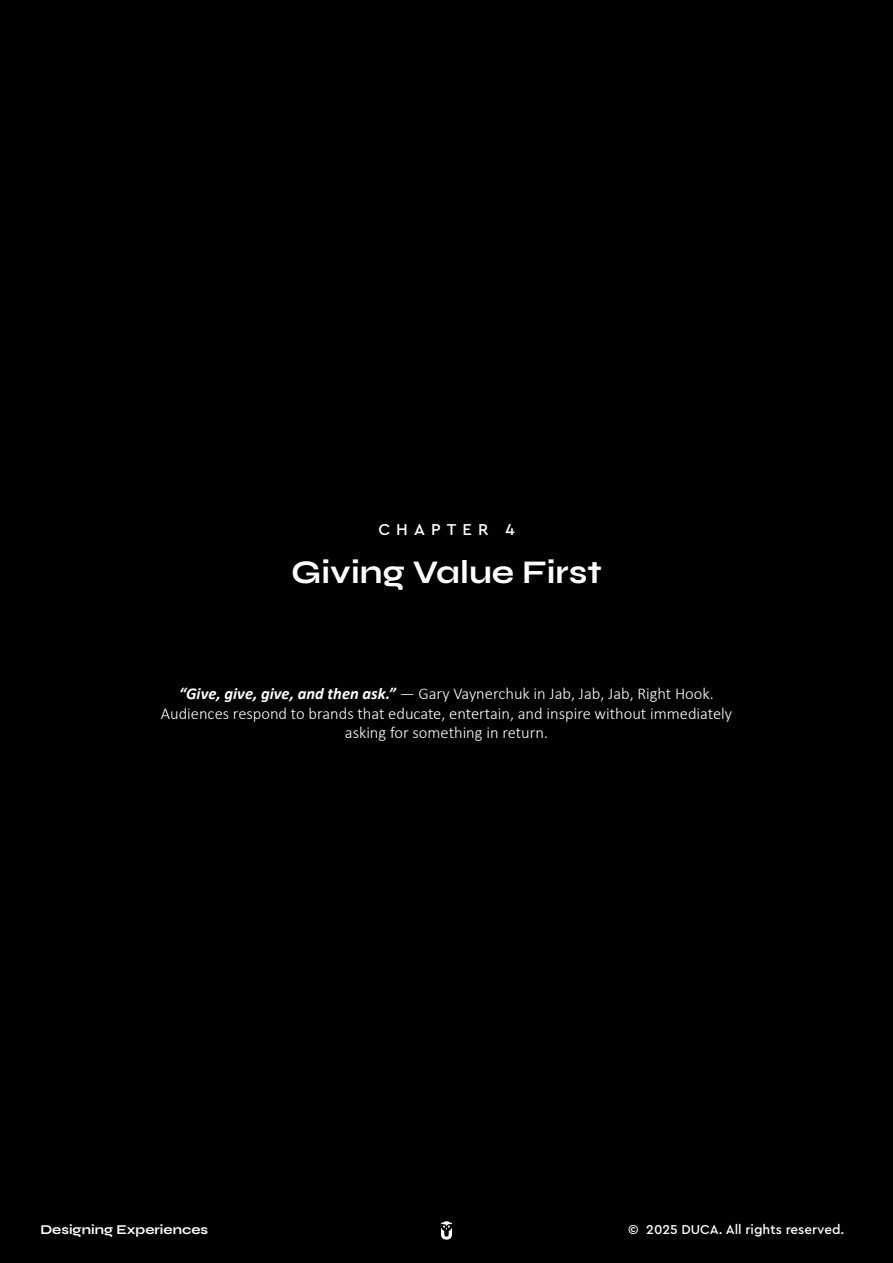
<style>
.page{position:relative;width:893px;height:1263px;background:#000101}
.page>*{position:absolute;margin:0;border:0;box-sizing:border-box;transform-origin:0 0}
.t1{font:33px "Syne";color:#fff}
.t2{font:300 16.5px/19.8px "Calibri";color:#fff;text-align:center}
.t3{font:500 16.5px "Cera Pro";letter-spacing:.37em;color:#fff}
.t4{font:500 13.5px "Cera Pro";color:#fff}
.t5{font:13.5px "Syne";color:#fff}
.s1{font-weight:700;font-style:italic}
</style>
<div class="page">
<svg style="left:441px;top:1221px;width:11px;height:18px"></svg>
<p class="t3" style="left:378px;top:519px;width:138px">CHAPTER 4</p>
<h1 class="t1" style="left:291px;top:551px;width:312px">Giving Value First</h1>
<p class="t2" style="left:161px;top:683px;width:573px"><span class="s1">“Give, give, give, and then ask.”</span> — Gary Vaynerchuk in Jab, Jab, Jab, Right Hook.<br>Audiences respond to brands that educate, entertain, and inspire without immediately asking for something in return.</p>
<p class="t5" style="left:40px;top:1221px;width:169px">Designing Experiences</p>
<p class="t4" style="left:628px;top:1220px;width:218px">© 2025 DUCA. All rights reserved.</p>
</div>
